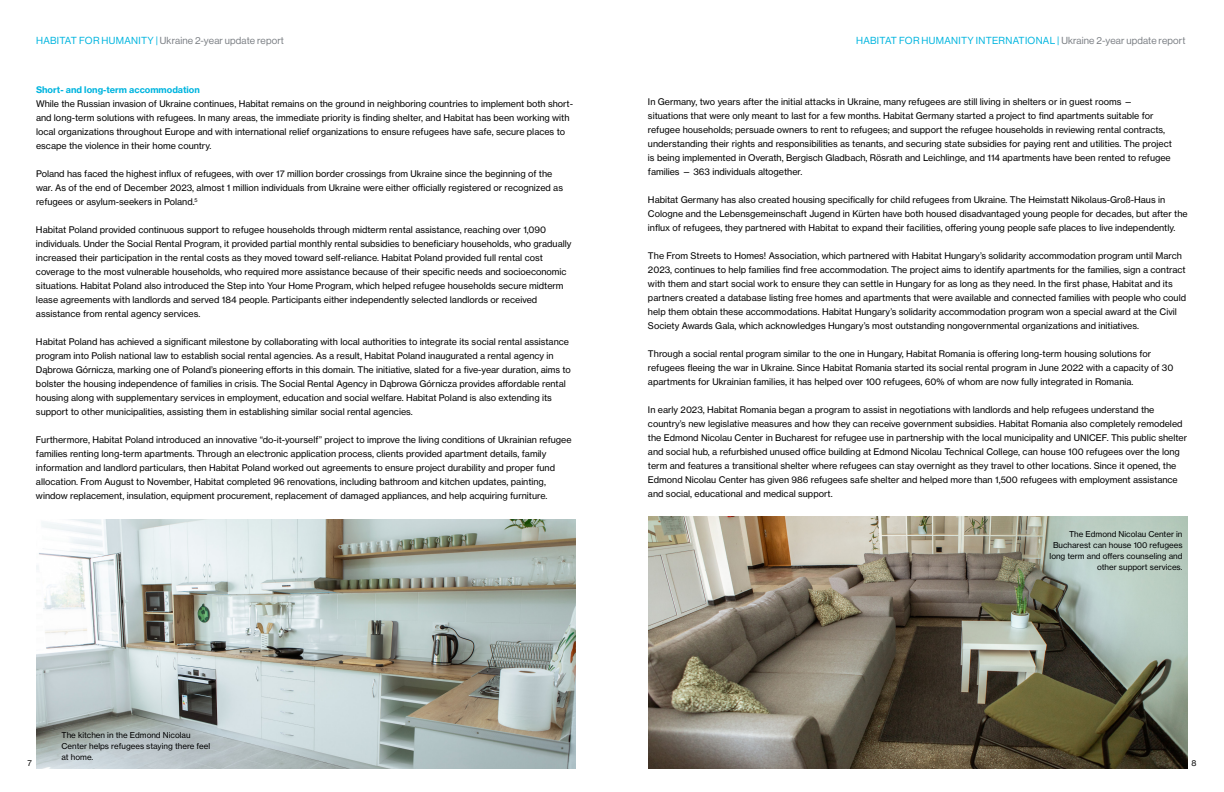
<style>
.page{position:relative;width:1224px;height:792px;background:#fff}
.page>*{position:absolute;margin:0;border:0;box-sizing:border-box;transform-origin:0 0}
.t1{font:10px "N Haas Grotesk DS Pro 55 Rg";letter-spacing:.025em;color:#00b5df}
.t2{font:10px "N Haas Grotesk DS Pro 55 Rg";letter-spacing:.015em;color:#797d82}
.t3{font:9px/14px "N Haas Grotesk TX Pro 55 Rg";color:#000}
.t4{font:9px "N Haas Grotesk TX Pro 75 Bd";color:#00b5df}
.t5{font:8px/11px "N Haas Grotesk TX Pro 55 Rg";color:#010304;text-align:right}
.t6{font:8px/11px "N Haas Grotesk TX Pro 55 Rg";color:#000}
.s1{color:#00b5df}
.s2{color:#797d82}
</style>
<div class="page">
<img style="left:648px;top:517px;width:540px;height:251px">
<img style="left:36px;top:519px;width:540px;height:249px">
<p class="t2" style="left:36px;top:35px;width:249px"><span class="s1">HABITAT FOR HUMANITY |</span> Ukraine 2-year update report</p>
<p class="t1" style="left:856px;top:35px;width:331px">HABITAT FOR HUMANITY INTERNATIONAL | <span class="s2">Ukraine 2-year update report</span></p>
<p class="t4" style="left:36px;top:84px;width:165px">Short- and long-term accommodation</p>
<p class="t3" style="left:36px;top:97px;width:539px">While the Russian invasion of Ukraine continues, Habitat remains on the ground in neighboring countries to implement both short&shy;and long-term solutions with refugees. In many areas, the immediate priority is finding shelter, and Habitat has been working with local organizations throughout Europe and with international relief organizations to ensure refugees have safe, secure places to escape the violence in their home country.</p>
<p class="t3" style="left:36px;top:167px;width:529px">Poland has faced the highest influx of refugees, with over 17 million border crossings from Ukraine since the beginning of the war. As of the end of December 2023, almost 1 million individuals from Ukraine were either officially registered or recognized as refugees or asylum-seekers in Poland.<sup>5</sup></p>
<p class="t3" style="left:36px;top:223px;width:537px">Habitat Poland provided continuous support to refugee households through midterm rental assistance, reaching over 1,090 individuals. Under the Social Rental Program, it provided partial monthly rental subsidies to beneficiary households, who gradually increased their participation in the rental costs as they moved toward self-reliance. Habitat Poland provided full rental cost coverage to the most vulnerable households, who required more assistance because of their specific needs and socioeconomic situations. Habitat Poland also introduced the Step into Your Home Program, which helped refugee households secure midterm lease agreements with landlords and served 184 people. Participants either independently selected landlords or received assistance from rental agency services.</p>
<p class="t3" style="left:36px;top:335px;width:536px">Habitat Poland has achieved a significant milestone by collaborating with local authorities to integrate its social rental assistance program into Polish national law to establish social rental agencies. As a result, Habitat Poland inaugurated a rental agency in Dąbrowa Górnicza, marking one of Poland’s pioneering efforts in this domain. The initiative, slated for a five-year duration, aims to bolster the housing independence of families in crisis. The Social Rental Agency in Dąbrowa Górnicza provides affordable rental housing along with supplementary services in employment, education and social welfare. Habitat Poland is also extending its support to other municipalities, assisting them in establishing similar social rental agencies.</p>
<p class="t3" style="left:36px;top:433px;width:537px">Furthermore, Habitat Poland introduced an innovative “do-it-yourself” project to improve the living conditions of Ukrainian refugee families renting long-term apartments. Through an electronic application process, clients provided apartment details, family information and landlord particulars, then Habitat Poland worked out agreements to ensure project durability and proper fund allocation. From August to November, Habitat completed 96 renovations, including bathroom and kitchen updates, painting, window replacement, insulation, equipment procurement, replacement of damaged appliances, and help acquiring furniture.</p>
<p class="t3" style="left:648px;top:94px;width:525px">In Germany, two years after the initial attacks in Ukraine, many refugees are still living in shelters or in guest rooms — situations that were only meant to last for a few months. Habitat Germany started a project to find apartments suitable for refugee households; persuade owners to rent to refugees; and support the refugee households in reviewing rental contracts, understanding their rights and responsibilities as tenants, and securing state subsidies for paying rent and utilities. The project is being implemented in Overath, Bergisch Gladbach, Rösrath and Leichlinge, and 114 apartments have been rented to refugee families — 363 individuals altogether.</p>
<p class="t3" style="left:648px;top:192px;width:541px">Habitat Germany has also created housing specifically for child refugees from Ukraine. The Heimstatt Nikolaus-Groß-Haus in<br>Cologne and the Lebensgemeinschaft Jugend in Kürten have both housed disadvantaged young people for decades, but after the influx of refugees, they partnered with Habitat to expand their facilities, offering young people safe places to live independently.</p>
<p class="t3" style="left:648px;top:248px;width:540px">The From Streets to Homes! Association, which partnered with Habitat Hungary’s solidarity accommodation program until March 2023, continues to help families find free accommodation. The project aims to identify apartments for the families, sign a contract with them and start social work to ensure they can settle in Hungary for as long as they need. In the first phase, Habitat and its partners created a database listing free homes and apartments that were available and connected families with people who could help them obtain these accommodations. Habitat Hungary’s solidarity accommodation program won a special award at the Civil Society Awards Gala, which acknowledges Hungary’s most outstanding nongovernmental organizations and initiatives.</p>
<p class="t3" style="left:648px;top:346px;width:527px">Through a social rental program similar to the one in Hungary, Habitat Romania is offering long-term housing solutions for refugees fleeing the war in Ukraine. Since Habitat Romania started its social rental program in June 2022 with a capacity of 30 apartments for Ukrainian families, it has helped over 100 refugees, 60% of whom are now fully integrated in Romania.</p>
<p class="t3" style="left:648px;top:402px;width:541px">In early 2023, Habitat Romania began a program to assist in negotiations with landlords and help refugees understand the country’s new legislative measures and how they can receive government subsidies. Habitat Romania also completely remodeled the Edmond Nicolau Center in Bucharest for refugee use in partnership with the local municipality and UNICEF. This public shelter and social hub, a refurbished unused office building at Edmond Nicolau Technical College, can house 100 refugees over the long term and features a transitional shelter where refugees can stay overnight as they travel to other locations. Since it opened, the Edmond Nicolau Center has given 986 refugees safe shelter and helped more than 1,500 refugees with employment assistance and social, educational and medical support.</p>
<p class="t5" style="left:1050px;top:529px;width:135px">The Edmond Nicolau Center in<br>Bucharest can house 100 refugees long term and offers counseling and other support services.</p>
<p class="t6" style="left:62px;top:730px;width:150px">The kitchen in the Edmond Nicolau<br>Center helps refugees staying there feel at home.</p>
<p class="t6" style="left:28px;top:757px;width:6px">7</p>
<p class="t6" style="left:1192px;top:757px;width:7px">8</p>
</div>
